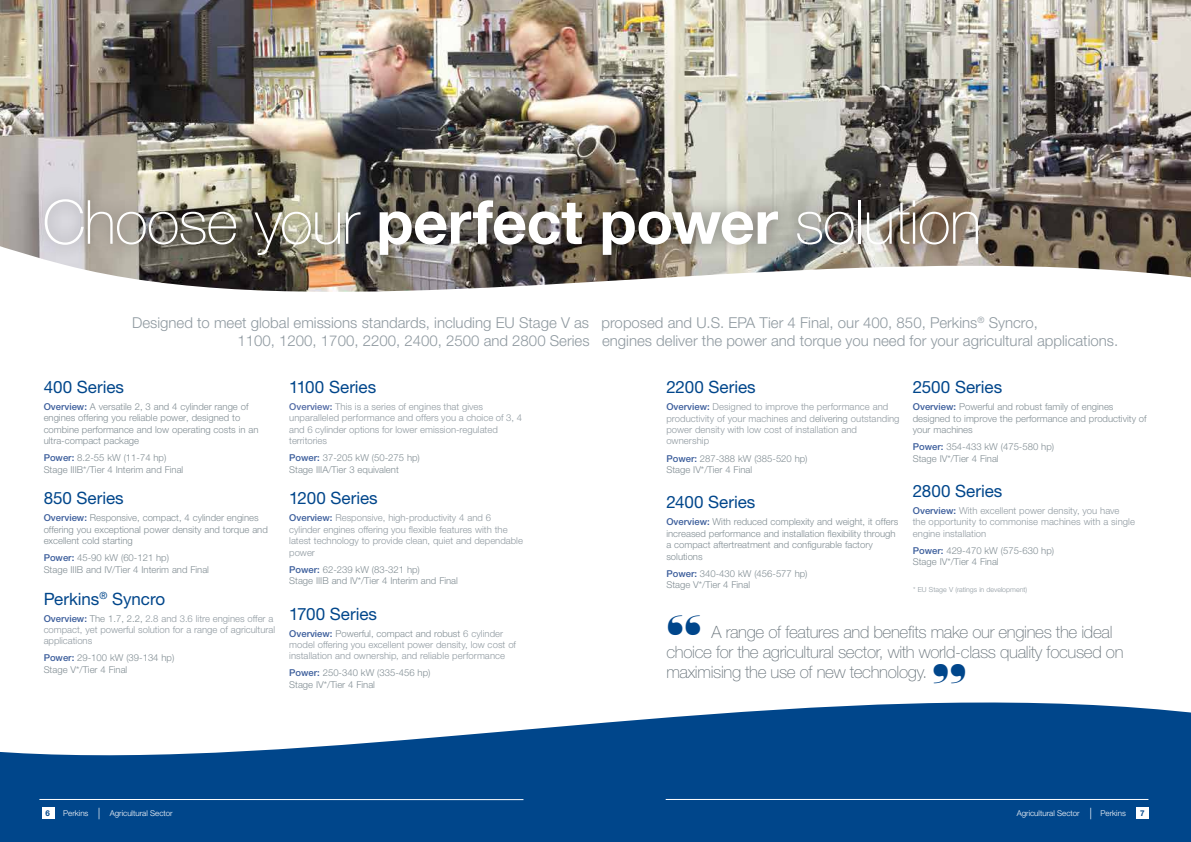
<style>
.page{position:relative;width:1191px;height:842px;background:#fff}
.page>*{position:absolute;margin:0;border:0;box-sizing:border-box;transform-origin:0 0}
.t1{font:100 60.9px "Helvetica Neue";letter-spacing:-.02em;color:#fff}
.t2{font:100 17px/20px "Helvetica Neue";letter-spacing:-.02em;color:#68737a}
.t3{font:17px "Helvetica Neue";color:#00468b}
.t4{font:300 15px/18px "Helvetica Neue";color:#8f99a0}
.t5{font:300 9.5px/11.4px "Helvetica Neue";color:#818d93}
.t6{font:300 9.5px/11.4px "Helvetica Neue";color:#8f99a0}
.t7{font:300 8px "Helvetica Neue";color:#fff}
.t8{font:700 8px "Helvetica Neue";color:#00468b}
.t9{font:300 7px "Helvetica Neue";color:#8f99a0}
.s1{font-weight:700}
.s2{font-weight:500;color:#3b5d9b}
.s3{color:#818d93}
.s4{font-weight:500;color:#516aa4}
.s5{font-weight:100;font-size:15.4px}
</style>
<div class="page">
<img style="left:0;top:0;width:1191px;height:184px">
<svg style="left:0;top:184px;width:1191px;height:108px"></svg>
<svg style="left:0;top:702px;width:1191px;height:140px;fill:#00468b"></svg>
<div style="left:1136px;top:807px;width:12px;height:11px;background:#fff"></div>
<hr style="left:665px;top:799px;width:483px;height:1px;background:#fff">
<div style="left:43px;top:807px;width:12px;height:11px;background:#fff"></div>
<hr style="left:39px;top:799px;width:484px;height:1px;background:#fff">
<div style="left:29px;top:183px;width:964px;height:87px;background:#000;opacity:.4"></div>
<h1 class="t1" style="left:43px;top:187px;width:940px">Choose your <span class="s1">perfect power</span> solution</h1>
<p class="t4" style="left:237px;top:313px;width:882px;text-indent:-105px">Designed to meet global emissions standards, including EU Stage V as proposed and U.S. EPA Tier 4 Final, our 400, 850, Perkins<sup>®</sup> Syncro,<br>1100, 1200, 1700, 2200, 2400, 2500 and 2800 Series engines deliver the power and torque you need for your agricultural applications.</p>
<h2 class="t3" style="left:44px;top:377px;width:82px">400 Series</h2>
<p class="t5" style="left:44px;top:401px;width:216px"><span class="s2">Overview:</span> A versatile 2, 3 and 4 cylinder range of engines offering you reliable power, designed to combine performance and low operating costs in an ultra-compact package</p>
<p class="t5" style="left:44px;top:452px;width:141px"><span class="s2">Power:</span> 8.2-55 kW (11-74 hp)<br>Stage IIIB*/Tier 4 Interim and Final</p>
<h2 class="t3" style="left:44px;top:488px;width:82px">850 Series</h2>
<p class="t5" style="left:44px;top:512px;width:226px"><span class="s2">Overview:</span> Responsive, compact, 4 cylinder engines offering you exceptional power density and torque and excellent cold starting</p>
<p class="t5" style="left:44px;top:552px;width:167px"><span class="s2">Power:</span> 45-90 kW (60-121 hp)<br>Stage IIIB and IV/Tier 4 Interim and Final</p>
<h2 class="t3" style="left:44px;top:588px;width:123px">Perkins<sup>®</sup> Syncro</h2>
<p class="t6" style="left:44px;top:612px;width:233px"><span class="s2">Overview:</span> <span class="s3">The 1.7, 2.2,</span> 2.8 and 3.6 litre engines offer a compact, yet powerful solution for a range of agricultural applications</p>
<p class="t5" style="left:44px;top:652px;width:132px"><span class="s2">Power:</span> 29-100 kW (39-134 hp)<br>Stage V*/Tier 4 Final</p>
<h2 class="t3" style="left:289px;top:377px;width:89px">1100 Series</h2>
<p class="t6" style="left:289px;top:401px;width:234px"><span class="s4">Overview:</span> This is a series of engines that gives unparalleled performance and offers you a choice of 3, 4 and 6 cylinder options for lower emission-regulated territories</p>
<p class="t5" style="left:289px;top:452px;width:132px"><span class="s2">Power:</span> 37-205 kW (50-275 hp)<br>Stage IIIA/Tier 3 equivalent</p>
<h2 class="t3" style="left:289px;top:488px;width:90px">1200 Series</h2>
<p class="t6" style="left:289px;top:512px;width:235px"><span class="s2">Overview:</span> Responsive, high-productivity 4 and 6 cylinder engines offering you flexible features with the latest technology to provide clean, quiet and dependable power</p>
<p class="t5" style="left:289px;top:563px;width:170px"><span class="s2">Power:</span> 62-239 kW (83-321 hp)<br>Stage IIIB and IV*/Tier 4 Interim and Final</p>
<h2 class="t3" style="left:289px;top:603px;width:89px">1700 Series</h2>
<p class="t6" style="left:289px;top:627px;width:228px"><span class="s2">Overview:</span> <span class="s3">Powerful, compact and robust</span> 6 cylinder model offering you excellent power density, low cost of installation and ownership, and reliable performance</p>
<p class="t5" style="left:289px;top:667px;width:143px"><span class="s2">Power:</span> 250-340 kW (335-456 hp)<br>Stage IV*/Tier 4 Final</p>
<h2 class="t3" style="left:666px;top:377px;width:91px">2200 Series</h2>
<p class="t6" style="left:666px;top:401px;width:235px"><span class="s2">Overview:</span> Designed to improve the performance and productivity of your machines and d<span class="s3">elivering</span> outstanding power density with low cost of installation and ownership</p>
<p class="t5" style="left:666px;top:452px;width:143px"><span class="s2">Power:</span> 287-388 kW (385-520 hp)<br>Stage IV*/Tier 4 Final</p>
<h2 class="t3" style="left:666px;top:492px;width:90px">2400 Series</h2>
<p class="t5" style="left:666px;top:516px;width:233px"><span class="s2">Overview:</span> With reduced complexity and weight, it offers increased performance and installation flexibility through a compact aftertreatment and configurable factory solutions</p>
<p class="t5" style="left:666px;top:567px;width:143px"><span class="s2">Power:</span> 340-430 kW (456-577 hp)<br>Stage V*/Tier 4 Final</p>
<h2 class="t3" style="left:913px;top:377px;width:91px">2500 Series</h2>
<p class="t5" style="left:913px;top:401px;width:235px"><span class="s2">Overview:</span> Powerful and robust family of engines designed to improve the performance and productivity of your machines</p>
<p class="t5" style="left:913px;top:441px;width:143px"><span class="s2">Power:</span> 354-433 kW (475-580 hp)<br>Stage IV*/Tier 4 Final</p>
<h2 class="t3" style="left:913px;top:481px;width:91px">2800 Series</h2>
<p class="t6" style="left:913px;top:505px;width:224px"><span class="s2">Overview:</span> With excellent power density, you have<br>the opportunity to commonise machines with a single engine installation</p>
<p class="t5" style="left:913px;top:544px;width:143px"><span class="s2">Power:</span> 429-470 kW (575-630 hp)<br>Stage IV*/Tier 4 Final</p>
<p class="t9" style="left:913px;top:585px;width:116px">* EU Stage V (ratings in development)</p>
<h2 class="t2" style="left:666px;top:621px;width:458px;text-indent:45px">A range of features and benefits make our engines the ideal choice for the agricultural sector, with world-class quality focused on maximising the use of new technology.</h2>
<p class="t7" style="left:1016px;top:808px;width:77px">Agricultural Sector <span class="s5">|</span></p>
<p class="t7" style="left:97px;top:808px;width:77px"><span class="s5">|</span> Agricultural Sector</p>
<p class="t8" style="left:45px;top:808px;width:6px">6</p>
<p class="t7" style="left:63px;top:808px;width:27px">Perkins</p>
<p class="t7" style="left:1100px;top:808px;width:27px">Perkins</p>
<p class="t8" style="left:1140px;top:808px;width:6px">7</p>
</div>
